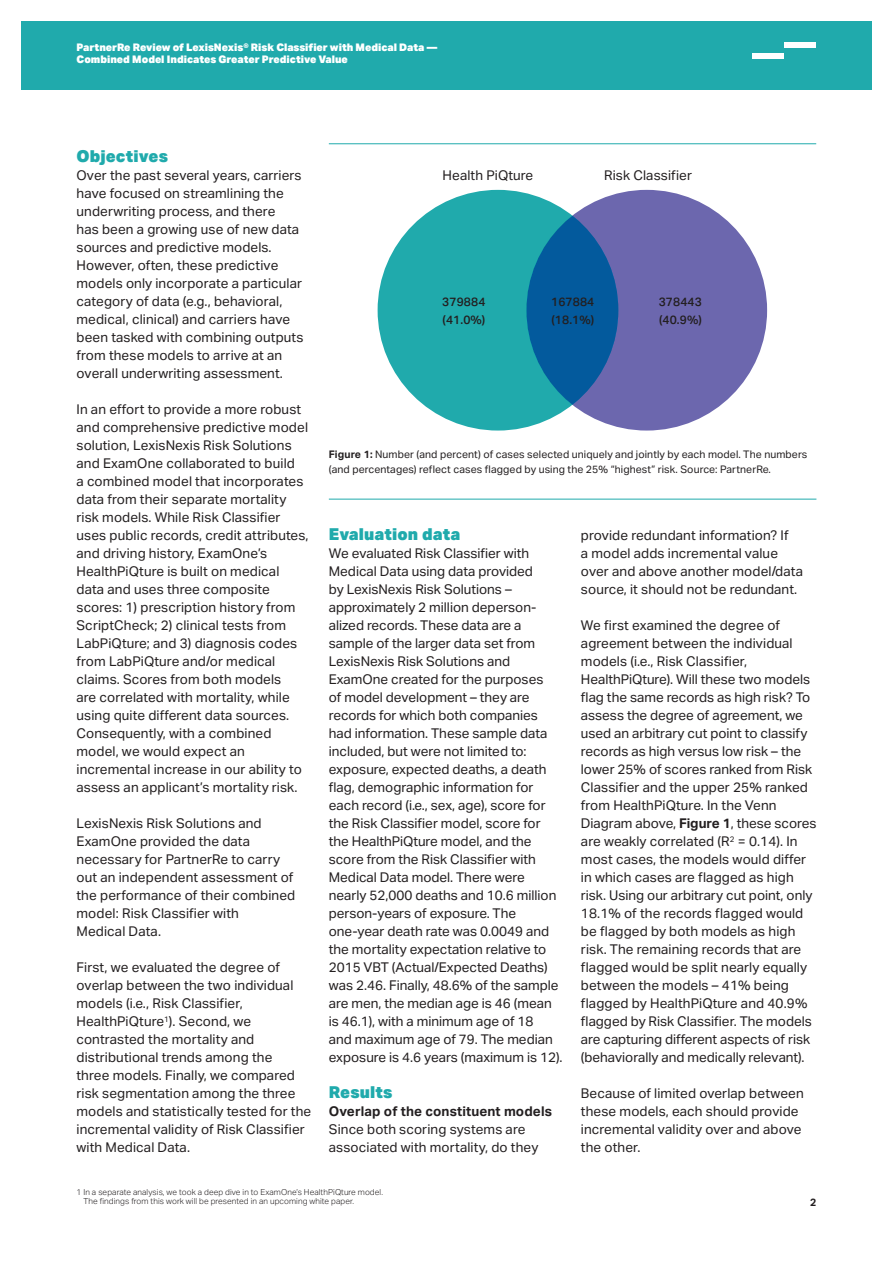
<style>
.page{position:relative;width:893px;height:1263px;background:#fff}
.page>*{position:absolute;margin:0;border:0;box-sizing:border-box;transform-origin:0 0}
.Subhead_01__Primary{font:900 16.5px "Aktiv Grotesk";letter-spacing:.005em;color:#20aaac}
.Body_Copy{font:13.5px/18px "Aktiv Grotesk";letter-spacing:.01em;color:#231f20}
.Subhead_02__Black{font:700 13.5px "Aktiv Grotesk";letter-spacing:.01em;color:#231f20}
.Body_Copy-2{font:500 12px "Aktiv Grotesk";letter-spacing:.01em;color:#231f20}
.Figure{font:10.5px/15px "Aktiv Grotesk";letter-spacing:.01em;color:#231f20}
.t1{font:900 10.5px/12px "Aktiv Grotesk";color:#fff}
.t2{font:700 10.5px "Aktiv Grotesk";color:#231f20}
.t3{font:300 8.25px/9.8px "Aktiv Grotesk";letter-spacing:.01em;color:#231f20}
.s1{font-weight:700}
</style>
<div class="page">
<div style="left:21px;top:21px;width:851px;height:69px;background:#20aaac"></div>
<hr style="left:329px;top:499px;width:487px;height:1px;background:#20aaac">
<hr style="left:329px;top:143px;width:487px;height:1px;background:#20aaac">
<div style="left:784px;top:43px;width:32px;height:5px;background:#fff"></div>
<div style="left:752px;top:53px;width:32px;height:6px;background:#fff"></div>
<div style="left:526px;top:190px;width:241px;height:241px;background:#6c67ae;border-radius:50%"></div>
<div style="left:378px;top:190px;width:240px;height:241px;background:#20aaac;border-radius:50%"></div>
<svg style="left:526px;top:216px;width:92px;height:189px;background:#0a5f9e"></svg>
<p class="t1" style="left:77px;top:41px;width:362px">PartnerRe Review of LexisNexis® Risk Classifier with Medical Data —<br>Combined Model Indicates Greater Predictive Value</p>
<p class="Subhead_01__Primary" style="left:77px;top:145px;width:93px">Objectives</p>
<p class="Body_Copy" style="left:77px;top:166px;width:228px">Over the past several years, carriers have focused on streamlining the underwriting process, and there<br>has been a growing use of new data sources and predictive models.<br>However, often, these predictive models only incorporate a particular category of data (e.g., behavioral, medical, clinical) and carriers have been tasked with combining outputs from these models to arrive at an overall underwriting assessment.</p>
<p class="Body_Copy" style="left:77px;top:400px;width:233px">In an effort to provide a more robust and comprehensive predictive model solution, LexisNexis Risk Solutions and ExamOne collaborated to build<br>a combined model that incorporates data from their separate mortality risk models. While Risk Classifier uses public records, credit attributes, and driving history, ExamOne’s HealthPiQture is built on medical data and uses three composite scores: 1) prescription history from ScriptCheck; 2) clinical tests from LabPiQture; and 3) diagnosis codes from LabPiQture and/or medical claims. Scores from both models<br>are correlated with mortality, while using quite different data sources.<br>Consequently, with a combined model, we would expect an incremental increase in our ability to assess an applicant’s mortality risk.</p>
<p class="Body_Copy" style="left:77px;top:814px;width:220px">LexisNexis Risk Solutions and<br>ExamOne provided the data necessary for PartnerRe to carry out an independent assessment of the performance of their combined model: Risk Classifier with<br>Medical Data.</p>
<p class="Body_Copy" style="left:77px;top:958px;width:236px">First, we evaluated the degree of overlap between the two individual models (i.e., Risk Classifier,<br>HealthPiQture<sup>1</sup>). Second, we contrasted the mortality and distributional trends among the<br>three models. Finally, we compared risk segmentation among the three models and statistically tested for the incremental validity of Risk Classifier with Medical Data.</p>
<p class="Body_Copy" style="left:443px;top:166px;width:92px">Health PiQture</p>
<p class="Body_Copy" style="left:604px;top:166px;width:89px">Risk Classifier</p>
<p class="Body_Copy-2" style="left:442px;top:294px;width:45px">379884</p>
<p class="Body_Copy-2" style="left:443px;top:312px;width:44px">(41.0%)</p>
<p class="Body_Copy-2" style="left:551px;top:294px;width:45px">167884</p>
<p class="Body_Copy-2" style="left:551px;top:312px;width:44px">(18.1%)</p>
<p class="Body_Copy-2" style="left:659px;top:294px;width:45px">378443</p>
<p class="Body_Copy-2" style="left:659px;top:312px;width:44px">(40.9%)</p>
<p class="Figure" style="left:329px;top:447px;width:480px"><span class="s1">Figure 1:</span> Number (and percent) of cases selected uniquely and jointly by each model. The numbers (and percentages) reflect cases flagged by using the 25% “highest” risk. Source: PartnerRe.</p>
<p class="Subhead_01__Primary" style="left:329px;top:523px;width:133px">Evaluation data</p>
<p class="Body_Copy" style="left:329px;top:544px;width:235px">We evaluated Risk Classifier with Medical Data using data provided<br>by LexisNexis Risk Solutions – approximately 2 million deperson&shy;alized records. These data are a sample of the larger data set from LexisNexis Risk Solutions and ExamOne created for the purposes<br>of model development – they are records for which both companies had information. These sample data included, but were not limited to: exposure, expected deaths, a death flag, demographic information for each record (i.e., sex, age), score for the Risk Classifier model, score for the HealthPiQture model, and the score from the Risk Classifier with Medical Data model. There were nearly 52,000 deaths and 10.6 million person-years of exposure. The one-year death rate was 0.0049 and the mortality expectation relative to 2015 VBT (Actual/Expected Deaths) was 2.46. Finally, 48.6% of the sample are men, the median age is 46 (mean is 46.1), with a minimum age of 18<br>and maximum age of 79. The median exposure is 4.6 years (maximum is 12).</p>
<p class="Subhead_01__Primary" style="left:329px;top:1081px;width:65px">Results</p>
<p class="Subhead_02__Black" style="left:329px;top:1103px;width:225px">Overlap of the constituent models</p>
<p class="Body_Copy" style="left:329px;top:1120px;width:211px">Since both scoring systems are associated with mortality, do they</p>
<p class="Body_Copy" style="left:581px;top:526px;width:224px">provide redundant information? If<br>a model adds incremental value over and above another model/data source, it should not be redundant.</p>
<p class="Body_Copy" style="left:581px;top:616px;width:237px">We first examined the degree of agreement between the individual models (i.e., Risk Classifier, HealthPiQture). Will these two models flag the same records as high risk? To assess the degree of agreement, we used an arbitrary cut point to classify records as high versus low risk – the lower 25% of scores ranked from Risk Classifier and the upper 25% ranked from HealthPiQture. In the Venn Diagram above, <span class="s1">Figure 1</span>, these scores are weakly correlated (R<sup>2</sup> = 0.14). In most cases, the models would differ in which cases are flagged as high risk. Using our arbitrary cut point, only 18.1% of the records flagged would be flagged by both models as high risk. The remaining records that are flagged would be split nearly equally between the models – 41% being flagged by HealthPiQture and 40.9% flagged by Risk Classifier. The models are capturing different aspects of risk (behaviorally and medically relevant).</p>
<p class="Body_Copy" style="left:581px;top:1084px;width:224px">Because of limited overlap between these models, each should provide incremental validity over and above the other.</p>
<p class="t3" style="left:83px;top:1187px;width:301px;text-indent:-7px">1 In a separate analysis, we took a deep dive in to ExamOne’s HealthPiQture model.<br>The findings from this work will be presented in an upcoming white paper.</p>
<p class="t2" style="left:810px;top:1195px;width:8px">2</p>
</div>
